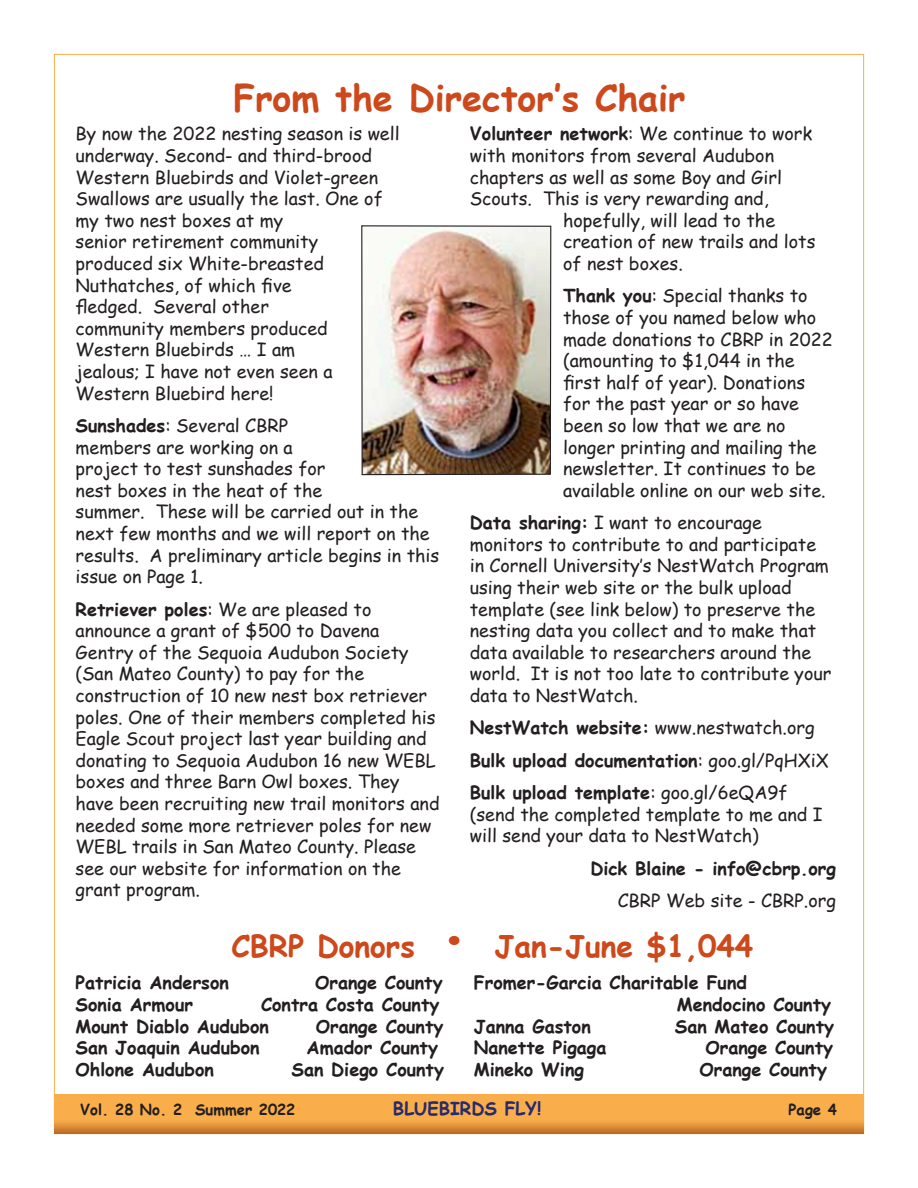
<style>
.page{position:relative;width:918px;height:1188px;background:#fff}
.page>*{position:absolute;margin:0;border:0;box-sizing:border-box;transform-origin:0 0}
.t1{font:700 36px "Comic Sans MS";color:#cd481a}
.t2{font:700 30px "Comic Sans MS";color:#cd481a}
.t3{font:18px/21.6px "Comic Sans MS";color:#231f20}
.t4{font:700 18px "Comic Sans MS";color:#231f20}
.t5{font:700 18px "Comic Sans MS";color:#262a6e}
.t6{font:700 15px "Comic Sans MS";color:#231f20}
.s1{font-weight:700}
.s2{font-weight:400}
.s3{font-size:45px}
</style>
<div class="page">
<svg style="left:54px;top:1094px;width:809px;height:40px;background:#eea144"></svg>
<img style="left:363px;top:227px;width:186px;height:246px">
<div style="left:361px;top:225px;width:190px;height:250px;border:1px solid #231f20"></div>
<p class="t1" style="left:234px;top:72px;width:454px">From the Director’s Chair</p>
<p class="t3" style="left:76px;top:122px;width:326px">By now the 2022 nesting season is well underway. Second- and third-brood<br>Western Bluebirds and Violet-green<br>Swallows are usually the last. One of my two nest boxes at my<br>senior retirement community produced six White-breasted<br>Nuthatches, of which five<br>fledged. Several other<br>community members produced<br>Western Bluebirds … I am<br>jealous; I have not even seen a<br>Western Bluebird here!</p>
<p class="t3" style="left:76px;top:414px;width:365px"><span class="s1">Sunshades</span>: Several CBRP<br>members are working on a<br>project to test sunshades for<br>nest boxes in the heat of the<br>summer. These will be carried out in the next few months and we will report on the results. A preliminary article begins in this issue on Page 1.</p>
<p class="t3" style="left:76px;top:598px;width:365px"><span class="s1">Retriever poles</span>: We are pleased to announce a grant of $500 to Davena Gentry of the Sequoia Audubon Society (San Mateo County) to pay for the construction of 10 new nest box retriever poles. One of their members completed his Eagle Scout project last year building and donating to Sequoia Audubon 16 new WEBL boxes and three Barn Owl boxes. They have been recruiting new trail monitors and needed some more retriever poles for new WEBL trails in San Mateo County. Please see our website for information on the grant program.</p>
<p class="t3" style="left:470px;top:122px;width:344px"><span class="s1">Volunteer network</span>: We continue to work</p>
<p class="t3" style="left:470px;top:144px;width:306px">with monitors from several Audubon</p>
<p class="t3" style="left:470px;top:166px;width:314px">chapters as well as some Boy and Girl</p>
<p class="t3" style="left:470px;top:187px;width:300px">Scouts. This is very rewarding and,</p>
<p class="t3" style="left:563px;top:209px;width:214px">hopefully, will lead to the</p>
<p class="t3" style="left:563px;top:230px;width:254px">creation of new trails and lots</p>
<p class="t3" style="left:563px;top:252px;width:121px">of nest boxes.</p>
<p class="t3" style="left:563px;top:284px;width:271px"><span class="s1">Thank you</span>: Special thanks to those of you named below who made donations to CBRP in 2022 (amounting to $1,044 in the first half of year). Donations for the past year or so have been so low that we are no longer printing and mailing the newsletter. It continues to be available online on our web site.</p>
<p class="t3" style="left:470px;top:511px;width:363px"><span class="s1">Data sharing:</span> I want to encourage monitors to contribute to and participate in Cornell University’s NestWatch Program using their web site or the bulk upload template (see link below) to preserve the nesting data you collect and to make that data available to researchers around the world. It is not too late to contribute your data to NestWatch.</p>
<p class="t4" style="left:470px;top:715px;width:346px">NestWatch website: <span class="s2">www.nestwatch.org</span></p>
<p class="t4" style="left:470px;top:747px;width:361px">Bulk upload documentation<span class="s2">: goo.gl/PqHXiX</span></p>
<p class="t3" style="left:470px;top:781px;width:354px"><span class="s1">Bulk upload template</span>: goo.gl/6eQA9f (send the completed template to me and I will send your data to NestWatch)</p>
<p class="t4" style="left:590px;top:855px;width:247px">Dick Blaine - info@cbrp.org</p>
<p class="t3" style="left:618px;top:889px;width:220px">CBRP Web site - CBRP.org</p>
<p class="t2" style="left:231px;top:924px;width:523px">CBRP Donors <span class="s3">•</span> Jan-June $1,044</p>
<p class="t4" style="left:76px;top:970px;width:155px">Patricia Anderson</p>
<p class="t4" style="left:315px;top:970px;width:129px">Orange County</p>
<p class="t4" style="left:76px;top:991px;width:119px">Sonia Armour</p>
<p class="t4" style="left:261px;top:991px;width:180px">Contra Costa County</p>
<p class="t4" style="left:76px;top:1013px;width:195px">Mount Diablo Audubon</p>
<p class="t4" style="left:316px;top:1013px;width:129px">Orange County</p>
<p class="t4" style="left:76px;top:1034px;width:186px">San Joaquin Audubon</p>
<p class="t4" style="left:307px;top:1034px;width:133px">Amador County</p>
<p class="t4" style="left:76px;top:1056px;width:140px">Ohlone Audubon</p>
<p class="t4" style="left:292px;top:1056px;width:154px">San Diego County</p>
<p class="t4" style="left:474px;top:970px;width:275px">Fromer-Garcia Charitable Fund</p>
<p class="t4" style="left:677px;top:991px;width:156px">Mendocino County</p>
<p class="t4" style="left:474px;top:1013px;width:118px">Janna Gaston</p>
<p class="t4" style="left:675px;top:1013px;width:161px">San Mateo County</p>
<p class="t4" style="left:474px;top:1034px;width:134px">Nanette Pigaga</p>
<p class="t4" style="left:705px;top:1034px;width:129px">Orange County</p>
<p class="t4" style="left:474px;top:1056px;width:112px">Mineko Wing</p>
<p class="t4" style="left:699px;top:1056px;width:129px">Orange County</p>
<p class="t6" style="left:80px;top:1099px;width:217px">Vol. 28 No. 2 Summer 2022</p>
<p class="t5" style="left:393px;top:1095px;width:150px">BLUEBIRDS FLY!</p>
<p class="t6" style="left:789px;top:1099px;width:50px">Page 4</p>
</div>
